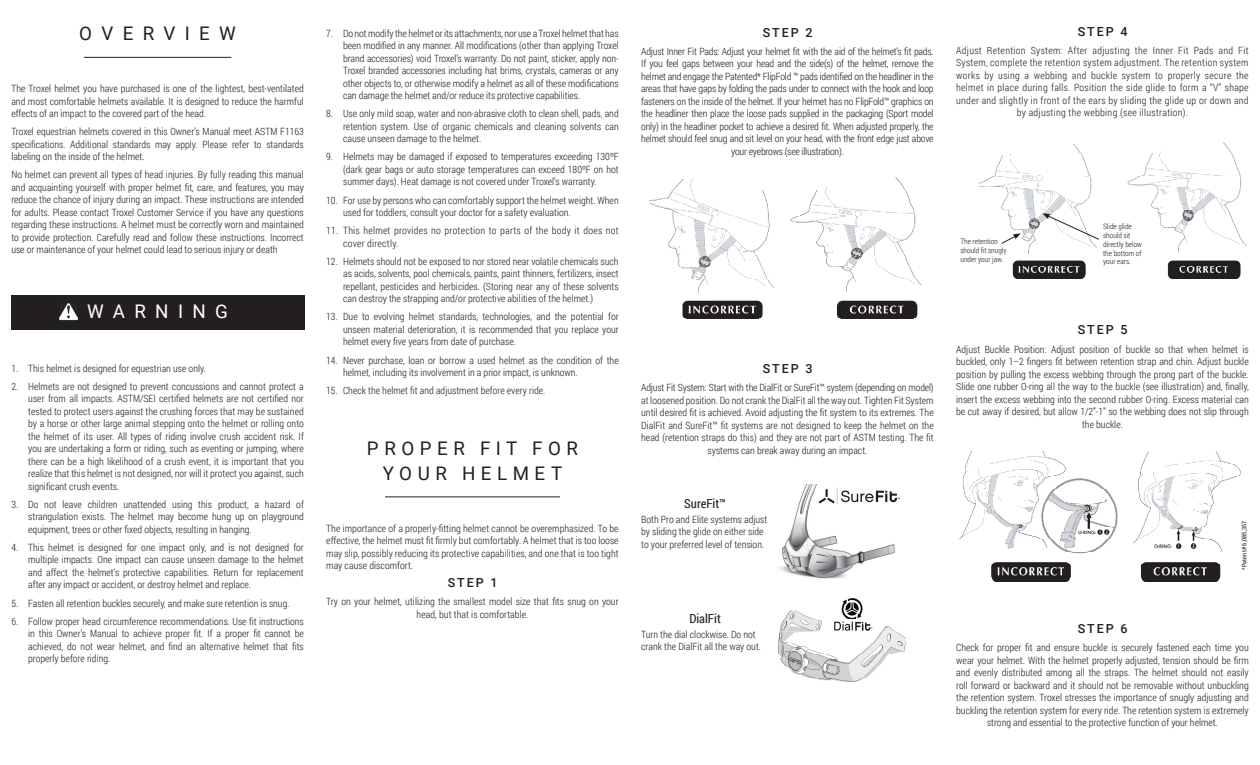
<style>
.page{position:relative;width:1260px;height:765px;background:#fff}
.page>*{position:absolute;margin:0;border:0;box-sizing:border-box;transform-origin:0 0}
.t1{font:18.75px/25px "Roboto";letter-spacing:.295em;color:#231f20;text-align:center}
.t2{font:18.75px "Roboto";letter-spacing:.5em;color:#231f20}
.t3{font:18.75px "Roboto";letter-spacing:.5em;color:#fff}
.t4{font:500 12.5px "Roboto";letter-spacing:.16em;color:#231f20}
.t5{font:12.5px "Roboto Condensed";color:#231f20}
.t6{font:300 10px/12.5px "Roboto Condensed";color:#231f20;text-align:justify}
.t7{font:300 10px/12.5px "Roboto Condensed";letter-spacing:-.02em;color:#231f20;text-align:center}
.t8{font:300 10px/12.5px "Roboto Condensed";letter-spacing:.03em;color:#231f20;text-align:center}
.t9{font:300 10px/12.5px "Roboto Condensed";letter-spacing:.025em;color:#231f20}
.t10{font:300 7.5px/8.9px "Roboto Condensed";color:#231f20}
.t11{font:6.25px "Roboto Condensed";letter-spacing:.02em;color:#231f20}
</style>
<div class="page">
<hr style="left:84px;top:57px;width:147px;height:1px;background:#231f20">
<hr style="left:385px;top:497px;width:175px;height:1px;background:#231f20">
<div style="left:11px;top:295px;width:294px;height:34px;background:#231f20"></div>
<img style="left:60px;top:303px;width:18px;height:17px">
<img style="left:980px;top:143px;width:266px;height:135px">
<svg style="left:1001px;top:233px;width:20px;height:11px"></svg>
<svg style="left:1042px;top:213px;width:58px;height:27px"></svg>
<img style="left:958px;top:452px;width:282px;height:129px">
<img style="left:649px;top:178px;width:272px;height:141px">
<img style="left:779px;top:484px;width:121px;height:95px">
<img style="left:778px;top:610px;width:127px;height:72px">
<img style="left:831px;top:598px;width:43px;height:35px">
<h1 class="t2" style="left:79px;top:21px;width:158px">OVERVIEW</h1>
<p class="t6" style="left:11px;top:82px;width:294px">The Troxel helmet you have purchased is one of the lightest, best-ventilated and most comfortable helmets available. It is designed to reduce the harmful effects of an impact to the covered part of the head.</p>
<p class="t6" style="left:11px;top:125px;width:294px">Troxel equestrian helmets covered in this Owner’s Manual meet ASTM F1163 specifications. Additional standards may apply. Please refer to standards labeling on the inside of the helmet.</p>
<p class="t6" style="left:11px;top:168px;width:294px">No helmet can prevent all types of head injuries. By fully reading this manual and acquainting yourself with proper helmet fit, care, and features, you may reduce the chance of injury during an impact. These instructions are intended for adults. Please contact Troxel Customer Service if you have any questions regarding these instructions. A helmet must be correctly worn and maintained to provide protection. Carefully read and follow these instructions. Incorrect use or maintenance of your helmet could lead to serious injury or death</p>
<h1 class="t3" style="left:87px;top:298px;width:142px">WARNING</h1>
<p class="t6" style="left:11px;top:361px;width:196px">1. This helmet is designed for equestrian use only.</p>
<p class="t6" style="left:28px;top:380px;width:277px;text-indent:-17px">2. Helmets are not designed to prevent concussions and cannot protect a user from all impacts. ASTM/SEI certified helmets are not certified nor tested to protect users against the crushing forces that may be sustained by a horse or other large animal stepping onto the helmet or rolling onto the helmet of its user. All types of riding involve crush accident risk. If you are undertaking a form or riding, such as eventing or jumping, where there can be a high likelihood of a crush event, it is important that you realize that this helmet is not designed, nor will it protect you against, such significant crush events.</p>
<p class="t6" style="left:28px;top:498px;width:277px;text-indent:-17px">3. Do not leave children unattended using this product, a hazard of strangulation exists. The helmet may become hung up on playground equipment, trees or other fixed objects, resulting in hanging.</p>
<p class="t6" style="left:28px;top:541px;width:277px;text-indent:-17px">4. This helmet is designed for one impact only, and is not designed for multiple impacts. One impact can cause unseen damage to the helmet and affect the helmet’s protective capabilities. Return for replacement after any impact or accident, or destroy helmet and replace.</p>
<p class="t6" style="left:11px;top:596px;width:280px">5. Fasten all retention buckles securely, and make sure retention is snug.</p>
<p class="t6" style="left:28px;top:615px;width:277px;text-indent:-17px">6. Follow proper head circumference recommendations. Use fit instructions in this Owner’s Manual to achieve proper fit. If a proper fit cannot be achieved, do not wear helmet, and find an alternative helmet that fits properly before riding.</p>
<p class="t6" style="left:343px;top:27px;width:277px;text-indent:-17px">7. Do not modify the helmet or its attachments, nor use a Troxel helmet that has been modified in any manner. All modifications (other than applying Troxel brand accessories) void Troxel’s warranty. Do not paint, sticker, apply non-Troxel branded accessories including hat brims, crystals, cameras or any other objects to, or otherwise modify a helmet as all of these modifications can damage the helmet and/or reduce its protective capabilities.</p>
<p class="t6" style="left:343px;top:107px;width:277px;text-indent:-17px">8. Use only mild soap, water and non-abrasive cloth to clean shell, pads, and retention system. Use of organic chemicals and cleaning solvents can cause unseen damage to the helmet.</p>
<p class="t6" style="left:343px;top:150px;width:277px;text-indent:-17px">9. Helmets may be damaged if exposed to temperatures exceeding 130ºF (dark gear bags or auto storage temperatures can exceed 180ºF on hot summer days). Heat damage is not covered under Troxel’s warranty.</p>
<p class="t6" style="left:343px;top:193px;width:277px;text-indent:-17px">10. For use by persons who can comfortably support the helmet weight. When used for toddlers, consult your doctor for a safety evaluation.</p>
<p class="t9" style="left:343px;top:224px;width:277px;text-indent:-17px">11. This helmet provides no protection to parts of the body it does not cover directly.</p>
<p class="t6" style="left:343px;top:255px;width:277px;text-indent:-17px">12. Helmets should not be exposed to nor stored near volatile chemicals such as acids, solvents, pool chemicals, paints, paint thinners, fertilizers, insect repellant, pesticides and herbicides. (Storing near any of these solvents can destroy the strapping and/or protective abilities of the helmet.)</p>
<p class="t6" style="left:343px;top:310px;width:277px;text-indent:-17px">13. Due to evolving helmet standards, technologies, and the potential for unseen material deterioration, it is recommended that you replace your helmet every five years from date of purchase.</p>
<p class="t6" style="left:343px;top:353px;width:277px;text-indent:-17px">14. Never purchase, loan or borrow a used helmet as the condition of the helmet, including its involvement in a prior impact, is unknown.</p>
<p class="t6" style="left:326px;top:384px;width:221px">15. Check the helmet fit and adjustment before every ride.</p>
<h1 class="t1" style="left:367px;top:435px;width:213px">PROPER FIT FOR<br>YOUR HELMET</h1>
<p class="t6" style="left:326px;top:522px;width:294px">The importance of a properly-fitting helmet cannot be overemphasized. To be effective, the helmet must fit firmly but comfortably. A helmet that is too loose may slip, possibly reducing its protective capabilities, and one that is too tight may cause discomfort.</p>
<p class="t4" style="left:448px;top:574px;width:51px">STEP 1</p>
<p class="t6" style="left:326px;top:595px;width:294px;text-align:center">Try on your helmet, utilizing the smallest model size that fits snug on your head, but that is comfortable.</p>
<p class="t4" style="left:763px;top:24px;width:51px">STEP 2</p>
<p class="t7" style="left:641px;top:45px;width:294px">Adjust Inner Fit Pads: Adjust your helmet fit with the aid of the helmet’s fit pads.<br>If you feel gaps between your head and the side(s) of the helmet, remove the helmet and engage the Patented* FlipFold ™ pads identified on the headliner in the areas that have gaps by folding the pads under to connect with the hook and loop fasteners on the inside of the helmet. If your helmet has no FlipFold™ graphics on the headliner then place the loose pads supplied in the packaging (Sport model only) in the headliner pocket to achieve a desired fit. When adjusted properly, the helmet should feel snug and sit level on your head, with the front edge just above your eyebrows (see illustration).</p>
<p class="t4" style="left:763px;top:360px;width:51px">STEP 3</p>
<p class="t6" style="left:641px;top:381px;width:294px;text-align:center">Adjust Fit System: Start with the DialFit or SureFit™ system (depending on model) at loosened position. Do not crank the DialFit all the way out. Tighten Fit System until desired fit is achieved. Avoid adjusting the fit system to its extremes. The DialFit and SureFit™ fit systems are not designed to keep the helmet on the head (retention straps do this) and they are not part of ASTM testing. The fit systems can break away during an impact.</p>
<p class="t5" style="left:684px;top:495px;width:43px">SureFit™</p>
<p class="t6" style="left:641px;top:513px;width:128px;text-align:left">Both Pro and Elite systems adjust by sliding the glide on either side to your preferred level of tension.</p>
<p class="t5" style="left:689px;top:610px;width:33px">DialFit</p>
<p class="t6" style="left:641px;top:628px;width:121px">Turn the dial clockwise. Do not crank the DialFit all the way out.</p>
<p class="t4" style="left:1078px;top:22px;width:51px">STEP 4</p>
<p class="t8" style="left:956px;top:44px;width:294px">Adjust Retention System: After adjusting the Inner Fit Pads and Fit System, complete the retention system adjustment. The retention system works by using a webbing and buckle system to properly secure the helmet in place during falls. Position the side glide to form a “V” shape under and slightly in front of the ears by sliding the glide up or down and by adjusting the webbing (see illustration).</p>
<p class="t10" style="left:960px;top:237px;width:48px">The retention should fit snugly under your jaw.</p>
<p class="t10" style="left:1103px;top:222px;width:40px">Slide glide should sit directly below the bottom of your ears.</p>
<p class="t4" style="left:1078px;top:321px;width:51px">STEP 5</p>
<p class="t6" style="left:956px;top:342px;width:294px;text-align:center">Adjust Buckle Position: Adjust position of buckle so that when helmet is buckled, only 1–2 fingers fit between retention strap and chin. Adjust buckle position by pulling the excess webbing through the prong part of the buckle.<br>Slide one rubber O-ring all the way to the buckle (see illustration) and, finally, insert the excess webbing into the second rubber O-ring. Excess material can be cut away if desired, but allow 1/2”-1” so the webbing does not slip through the buckle.</p>
<p class="t11" style="left:1240px;top:570px;width:51px;rotate:-90deg">*Patent# 6,085,357</p>
<p class="t4" style="left:1078px;top:620px;width:51px">STEP 6</p>
<p class="t6" style="left:956px;top:641px;width:294px;text-align:center">Check for proper fit and ensure buckle is securely fastened each time you wear your helmet. With the helmet properly adjusted, tension should be firm and evenly distributed among all the straps. The helmet should not easily roll forward or backward and it should not be removable without unbuckling the retention system. Troxel stresses the importance of snugly adjusting and buckling the retention system for every ride. The retention system is extremely strong and essential to the protective function of your helmet.</p>
</div>
